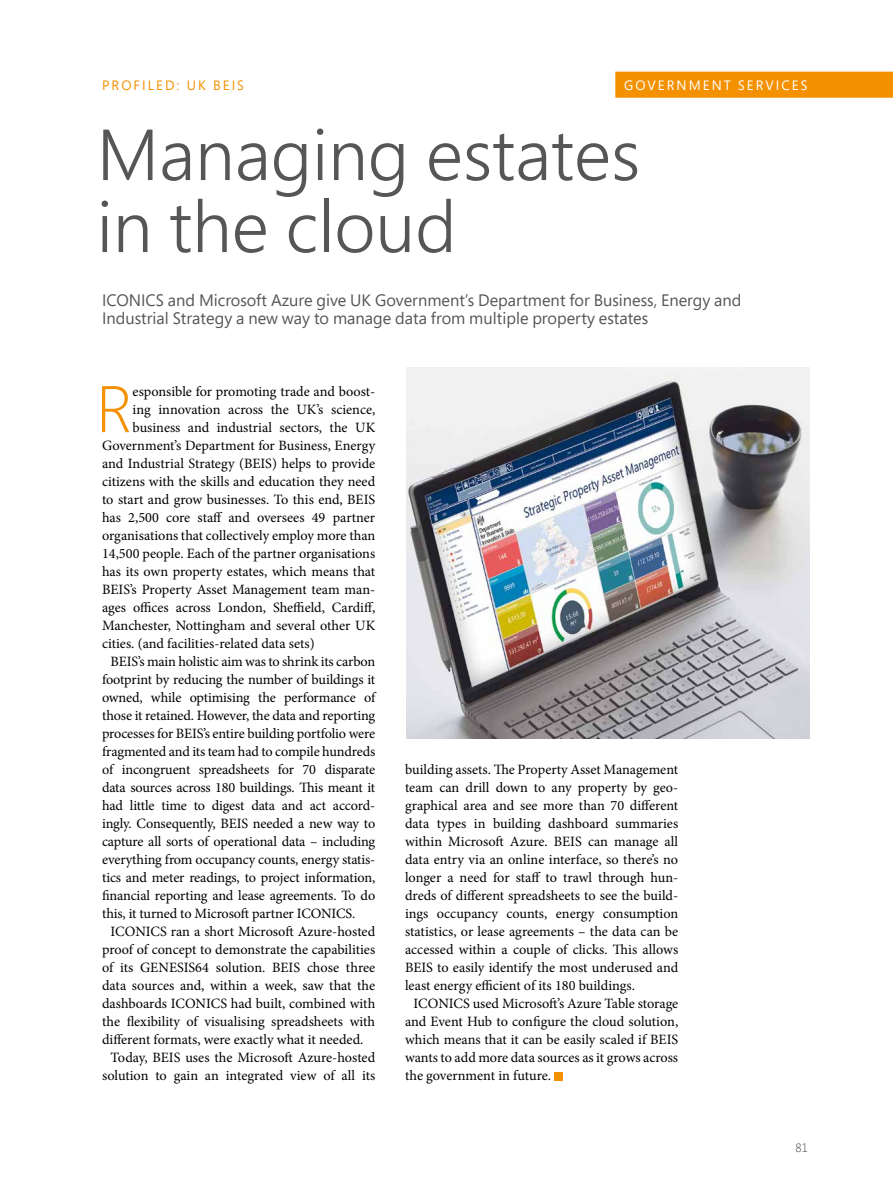
<style>
.page{position:relative;width:893px;height:1191px;background:#fff}
.page>*{position:absolute;margin:0;border:0;box-sizing:border-box;transform-origin:0 0}
.t1{font:300 72px/72px "Segoe Pro";color:#565655}
.t2{font:300 65.7px "Segoe Pro";color:#f39100}
.t3{font:16.5px/18px "Segoe Pro";color:#565655}
.t4{font:14.25px "Minion Pro";letter-spacing:-.005em;color:#000}
.t5{font:13.5px "Segoe Pro";letter-spacing:.15em;color:#fff}
.t6{font:13.5px "Segoe Pro";letter-spacing:.15em;color:#f39100}
.t7{font:300 12px "Segoe";color:#3a3a39}
</style>
<div class="page">
<div style="left:615px;top:72px;width:278px;height:26px;background:#f39100"></div>
<div style="left:554px;top:1072px;width:8px;height:8px;background:#f39100"></div>
<img style="left:406px;top:368px;width:403px;height:370px">
<p class="t6" style="left:102px;top:76px;width:143px">PROFILED: UK BEIS</p>
<p class="t5" style="left:624px;top:76px;width:185px">GOVERNMENT SERVICES</p>
<h1 class="t1" style="left:97px;top:117px;width:545px">Managing estates in the cloud</h1>
<p class="t3" style="left:102px;top:291px;width:641px">ICONICS and Microsoft Azure give UK Government’s Department for Business, Energy and<br>Industrial Strategy a new way to manage data from multiple property estates</p>
<h2 class="t2" style="left:96px;top:364px;width:38px">R</h2>
<p class="t4" style="left:133px;top:382px;width:244px">esponsible for promoting trade and boost-</p>
<p class="t4" style="left:133px;top:400px;width:244px">ing innovation across the UK’s science,</p>
<p class="t4" style="left:133px;top:418px;width:244px">business and industrial sectors, the UK</p>
<p class="t4" style="left:102px;top:436px;width:275px">Government’s Department for Business, Energy</p>
<p class="t4" style="left:102px;top:454px;width:275px">and Industrial Strategy (BEIS) helps to provide</p>
<p class="t4" style="left:102px;top:472px;width:275px">citizens with the skills and education they need</p>
<p class="t4" style="left:102px;top:490px;width:275px">to start and grow businesses. To this end, BEIS</p>
<p class="t4" style="left:102px;top:508px;width:275px">has 2,500 core staff and oversees 49 partner</p>
<p class="t4" style="left:102px;top:526px;width:275px">organisations that collectively employ more than</p>
<p class="t4" style="left:102px;top:544px;width:275px">14,500 people. Each of the partner organisations</p>
<p class="t4" style="left:102px;top:562px;width:275px">has its own property estates, which means that</p>
<p class="t4" style="left:102px;top:580px;width:275px">BEIS’s Property Asset Management team man-</p>
<p class="t4" style="left:102px;top:598px;width:275px">ages offices across London, Sheffield, Cardiff,</p>
<p class="t4" style="left:102px;top:616px;width:275px">Manchester, Nottingham and several other UK</p>
<p class="t4" style="left:102px;top:634px;width:214px">cities. (and facilities-related data sets)</p>
<p class="t4" style="left:111px;top:652px;width:266px">BEIS’s main holistic aim was to shrink its carbon</p>
<p class="t4" style="left:102px;top:670px;width:275px">footprint by reducing the number of buildings it</p>
<p class="t4" style="left:102px;top:688px;width:275px">owned, while optimising the performance of</p>
<p class="t4" style="left:102px;top:706px;width:275px">those it retained. However, the data and reporting</p>
<p class="t4" style="left:102px;top:724px;width:275px">processes for BEIS’s entire building portfolio were</p>
<p class="t4" style="left:102px;top:742px;width:275px">fragmented and its team had to compile hundreds</p>
<p class="t4" style="left:102px;top:760px;width:275px">of incongruent spreadsheets for 70 disparate</p>
<p class="t4" style="left:102px;top:778px;width:275px">data sources across 180 buildings. This meant it</p>
<p class="t4" style="left:102px;top:796px;width:275px">had little time to digest data and act accord-</p>
<p class="t4" style="left:102px;top:814px;width:275px">ingly. Consequently, BEIS needed a new way to</p>
<p class="t4" style="left:102px;top:832px;width:275px">capture all sorts of operational data – including</p>
<p class="t4" style="left:102px;top:850px;width:275px">everything from occupancy counts, energy statis-</p>
<p class="t4" style="left:102px;top:868px;width:275px">tics and meter readings, to project information,</p>
<p class="t4" style="left:102px;top:886px;width:275px">financial reporting and lease agreements. To do</p>
<p class="t4" style="left:102px;top:904px;width:255px">this, it turned to Microsoft partner ICONICS.</p>
<p class="t4" style="left:111px;top:922px;width:266px">ICONICS ran a short Microsoft Azure-hosted</p>
<p class="t4" style="left:102px;top:940px;width:275px">proof of concept to demonstrate the capabilities</p>
<p class="t4" style="left:102px;top:958px;width:275px">of its GENESIS64 solution. BEIS chose three</p>
<p class="t4" style="left:102px;top:976px;width:275px">data sources and, within a week, saw that the</p>
<p class="t4" style="left:102px;top:994px;width:275px">dashboards ICONICS had built, combined with</p>
<p class="t4" style="left:102px;top:1012px;width:275px">the flexibility of visualising spreadsheets with</p>
<p class="t4" style="left:102px;top:1030px;width:263px">different formats, were exactly what it needed.</p>
<p class="t4" style="left:111px;top:1048px;width:266px">Today, BEIS uses the Microsoft Azure-hosted</p>
<p class="t4" style="left:102px;top:1066px;width:275px">solution to gain an integrated view of all its</p>
<p class="t4" style="left:405px;top:760px;width:275px">building assets. The Property Asset Management</p>
<p class="t4" style="left:405px;top:778px;width:275px">team can drill down to any property by geo-</p>
<p class="t4" style="left:405px;top:796px;width:275px">graphical area and see more than 70 different</p>
<p class="t4" style="left:405px;top:814px;width:275px">data types in building dashboard summaries</p>
<p class="t4" style="left:405px;top:832px;width:275px">within Microsoft Azure. BEIS can manage all</p>
<p class="t4" style="left:405px;top:850px;width:275px">data entry via an online interface, so there’s no</p>
<p class="t4" style="left:405px;top:868px;width:275px">longer a need for staff to trawl through hun-</p>
<p class="t4" style="left:405px;top:886px;width:275px">dreds of different spreadsheets to see the build-</p>
<p class="t4" style="left:405px;top:904px;width:275px">ings occupancy counts, energy consumption</p>
<p class="t4" style="left:405px;top:922px;width:275px">statistics, or lease agreements – the data can be</p>
<p class="t4" style="left:405px;top:940px;width:275px">accessed within a couple of clicks. This allows</p>
<p class="t4" style="left:405px;top:958px;width:275px">BEIS to easily identify the most underused and</p>
<p class="t4" style="left:405px;top:976px;width:232px">least energy efficient of its 180 buildings.</p>
<p class="t4" style="left:414px;top:994px;width:266px">ICONICS used Microsoft’s Azure Table storage</p>
<p class="t4" style="left:405px;top:1012px;width:275px">and Event Hub to configure the cloud solution,</p>
<p class="t4" style="left:405px;top:1030px;width:275px">which means that it can be easily scaled if BEIS</p>
<p class="t4" style="left:405px;top:1048px;width:275px">wants to add more data sources as it grows across</p>
<p class="t4" style="left:405px;top:1066px;width:147px">the government in future.</p>
<p class="t7" style="left:796px;top:1141px;width:14px">81</p>
</div>
